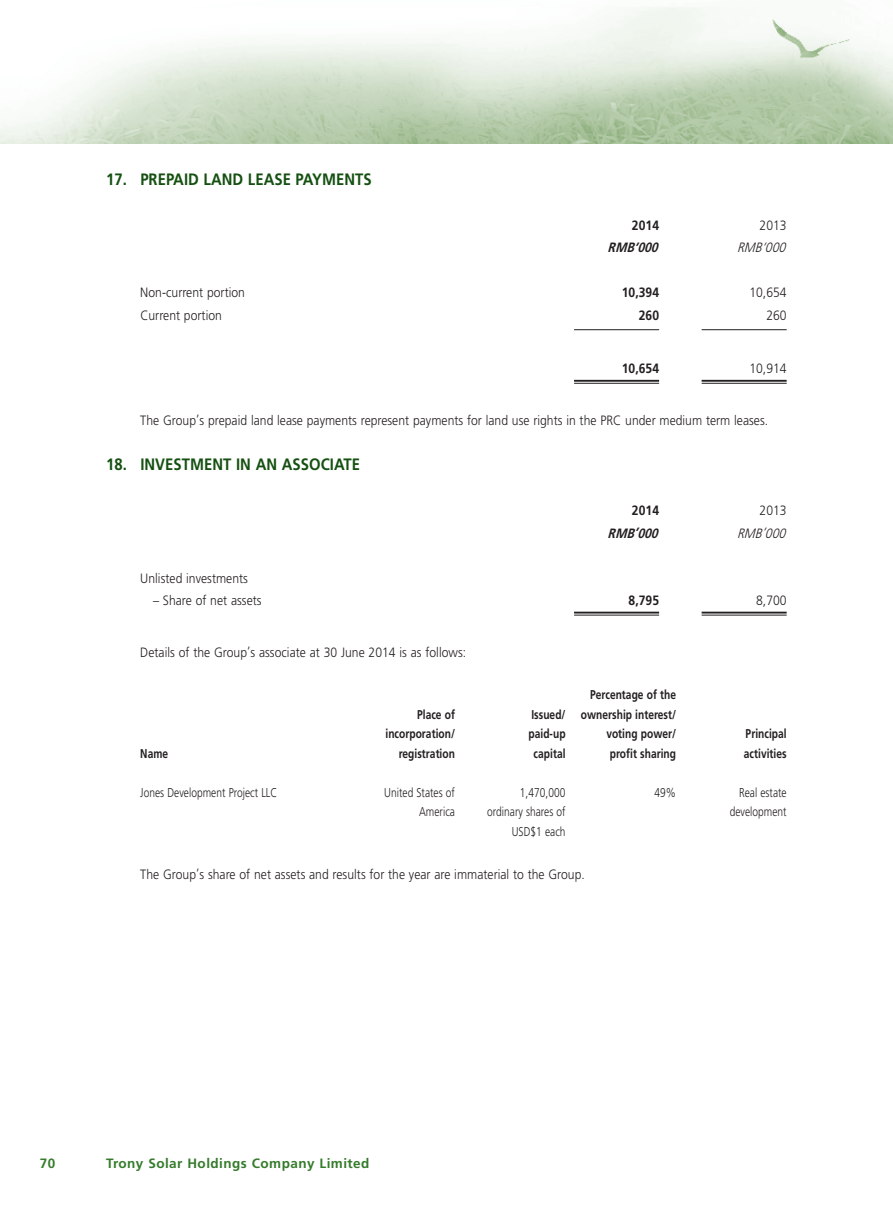
<style>
.page{position:relative;width:893px;height:1212px;background:#fff}
.page>*{position:absolute;margin:0;border:0;box-sizing:border-box;transform-origin:0 0}
.t1{font:700 16.5px "Frutiger LT Std";letter-spacing:.005em;color:#155011;scale:.9 1}
.t2{font:300 13.5px "Frutiger LT Std";letter-spacing:.005em;color:#231f20;scale:.9 1}
.t3{font:700 13.5px "Frutiger LT Std";letter-spacing:.035em;color:#357b2b}
.t4{font:700 13.5px "Frutiger LT Std";letter-spacing:.005em;color:#231f20;scale:.9 1}
.t5{font:italic 700 13.5px "Frutiger LT Std";color:#231f20;scale:.9 1}
.t6{font:italic 300 13.5px "Frutiger LT Std";color:#231f20;scale:.9 1}
.t7{font:700 12.75px "Frutiger LT Std";letter-spacing:.005em;color:#231f20;scale:.8 1}
.t8{font:300 12.75px/19.5px "Frutiger LT Std";letter-spacing:.005em;color:#231f20;text-align:right;scale:.8 1}
</style>
<div class="page">
<img style="left:0;top:7px;width:893px;height:136px">
<hr style="left:574px;top:329px;width:85px;height:1px;background:#231f20">
<hr style="left:702px;top:329px;width:85px;height:1px;background:#231f20">
<hr style="left:574px;top:380px;width:85px;height:2px;background:#231f20">
<hr style="left:574px;top:383px;width:85px;height:1px;background:#231f20">
<hr style="left:702px;top:380px;width:85px;height:2px;background:#231f20">
<hr style="left:702px;top:383px;width:85px;height:1px;background:#231f20">
<hr style="left:574px;top:612px;width:85px;height:1px;background:#231f20">
<hr style="left:574px;top:615px;width:85px;height:1px;background:#231f20">
<hr style="left:702px;top:612px;width:85px;height:1px;background:#231f20">
<hr style="left:702px;top:615px;width:85px;height:1px;background:#231f20">
<p class="t1" style="left:106px;top:169px;width:296px">17. PREPAID LAND LEASE PAYMENTS</p>
<p class="t4" style="left:632px;top:217px;width:32px">2014</p>
<p class="t2" style="left:759px;top:218px;width:32px">2013</p>
<p class="t5" style="left:608px;top:240px;width:62px">RMB’000</p>
<p class="t6" style="left:737px;top:240px;width:60px">RMB’000</p>
<p class="t2" style="left:140px;top:285px;width:118px">Non-current portion</p>
<p class="t4" style="left:622px;top:285px;width:43px">10,394</p>
<p class="t2" style="left:749px;top:285px;width:43px">10,654</p>
<p class="t2" style="left:140px;top:308px;width:92px">Current portion</p>
<p class="t4" style="left:639px;top:307px;width:24px">260</p>
<p class="t2" style="left:766px;top:308px;width:24px">260</p>
<p class="t4" style="left:622px;top:361px;width:43px">10,654</p>
<p class="t2" style="left:749px;top:361px;width:43px">10,914</p>
<p class="t2" style="left:140px;top:413px;width:699px">The Group’s prepaid land lease payments represent payments for land use rights in the PRC under medium term leases.</p>
<p class="t1" style="left:106px;top:455px;width:284px">18. INVESTMENT IN AN ASSOCIATE</p>
<p class="t4" style="left:632px;top:502px;width:32px">2014</p>
<p class="t2" style="left:759px;top:503px;width:32px">2013</p>
<p class="t5" style="left:608px;top:525px;width:62px">RMB’000</p>
<p class="t6" style="left:737px;top:525px;width:60px">RMB’000</p>
<p class="t2" style="left:140px;top:570px;width:121px">Unlisted investments</p>
<p class="t2" style="left:153px;top:593px;width:122px">– Share of net assets</p>
<p class="t4" style="left:629px;top:592px;width:35px">8,795</p>
<p class="t2" style="left:756px;top:593px;width:35px">8,700</p>
<p class="t2" style="left:140px;top:645px;width:364px">Details of the Group’s associate at 30 June 2014 is as follows:</p>
<p class="t7" style="left:590px;top:687px;width:109px">Percentage of the</p>
<p class="t7" style="left:417px;top:707px;width:49px">Place of</p>
<p class="t7" style="left:531px;top:707px;width:182px">Issued/ ownership interest/</p>
<p class="t7" style="left:385px;top:726px;width:88px">incorporation/</p>
<p class="t7" style="left:529px;top:726px;width:48px">paid-up</p>
<p class="t7" style="left:606px;top:726px;width:89px">voting power/</p>
<p class="t7" style="left:746px;top:726px;width:53px">Principal</p>
<p class="t7" style="left:140px;top:746px;width:36px">Name</p>
<p class="t7" style="left:399px;top:746px;width:72px">registration</p>
<p class="t7" style="left:534px;top:746px;width:41px">capital</p>
<p class="t7" style="left:610px;top:746px;width:84px">profit sharing</p>
<p class="t7" style="left:744px;top:746px;width:55px">activities</p>
<p class="t8" style="left:140px;top:783px;width:173px">Jones Development Project LLC</p>
<p class="t8" style="left:384px;top:783px;width:90px">United States of<br>America</p>
<p class="t8" style="left:487px;top:783px;width:99px">1,470,000 ordinary shares of<br>USD$1 each</p>
<p class="t8" style="left:654px;top:783px;width:29px">49%</p>
<p class="t8" style="left:730px;top:783px;width:73px">Real estate development</p>
<p class="t2" style="left:140px;top:866px;width:495px">The Group’s share of net assets and results for the year are immaterial to the Group.</p>
<p class="t3" style="left:40px;top:1155px;width:17px">70</p>
<p class="t3" style="left:106px;top:1155px;width:265px">Trony Solar Holdings Company Limited</p>
</div>
